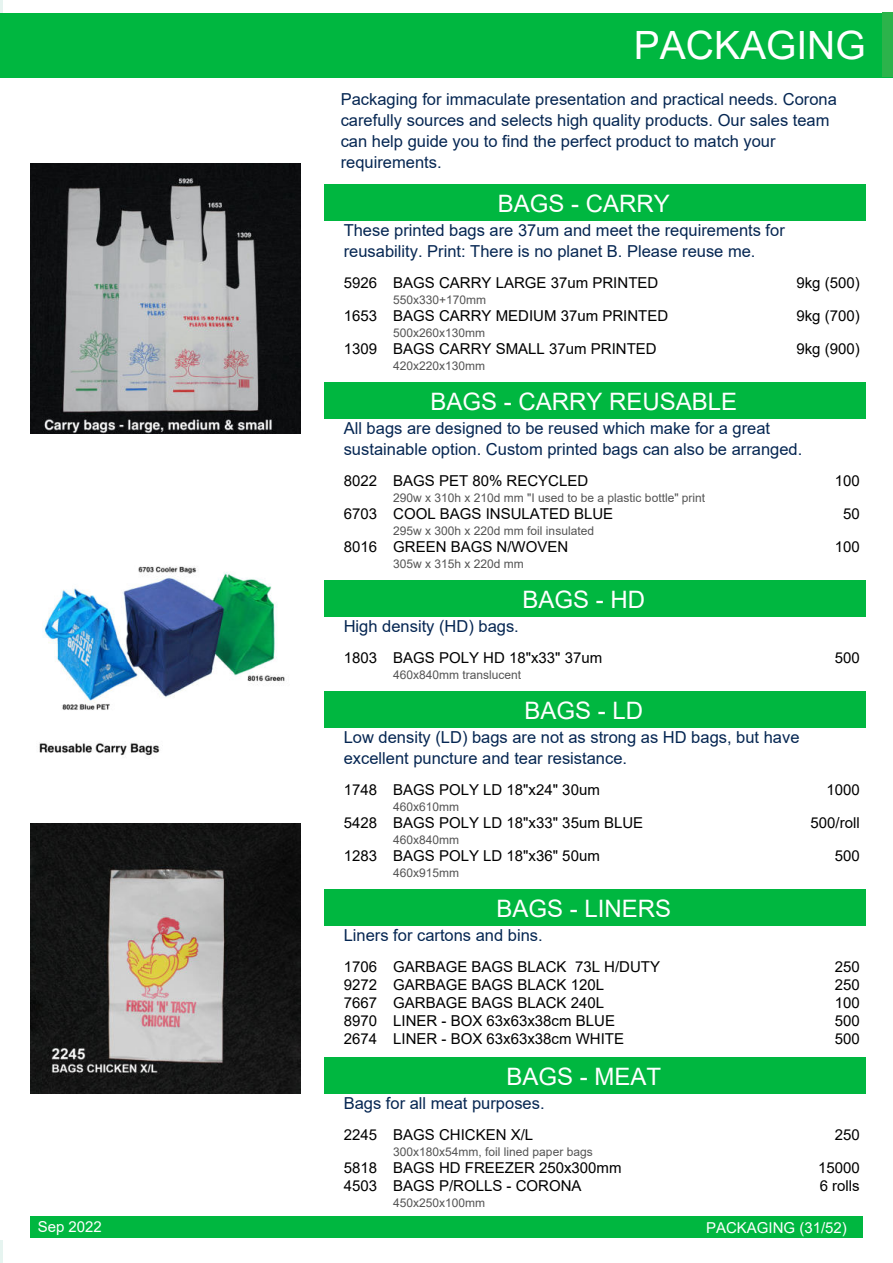
<style>
.page{position:relative;width:893px;height:1263px;background:#fff}
.page>*{position:absolute;margin:0;border:0;box-sizing:border-box;transform-origin:0 0}
.t1{font:39px "Arial";color:#fff}
.t2{font:24px "Arial";color:#fff}
.t3{font:16.5px/21px "Arial";color:#052652}
.t4{font:15px "Arial";color:#000}
.t5{font:15px "Arial";color:#fff}
.t6{font:12px "Arial";color:#545454}
</style>
<div class="page">
<hr style="left:0;top:0;width:2px;height:1263px;background:#e6f4f0">
<div style="left:0;top:13px;width:893px;height:1226px;background:#fff"></div>
<img style="left:30px;top:164px;width:270px;height:270px">
<img style="left:30px;top:824px;width:270px;height:269px">
<img style="left:39px;top:566px;width:246px;height:190px">
<div style="left:0;top:14px;width:893px;height:64px;background:#00b740"></div>
<div style="left:324px;top:184px;width:542px;height:36px;background:#00b740"></div>
<div style="left:324px;top:382px;width:542px;height:36px;background:#00b740"></div>
<div style="left:324px;top:580px;width:542px;height:36px;background:#00b740"></div>
<div style="left:324px;top:691px;width:542px;height:36px;background:#00b740"></div>
<div style="left:324px;top:889px;width:542px;height:36px;background:#00b740"></div>
<div style="left:324px;top:1057px;width:542px;height:36px;background:#00b740"></div>
<div style="left:30px;top:1216px;width:833px;height:21px;background:#00b740"></div>
<div style="left:882px;top:12px;width:11px;height:64px;background:#2cb34b"></div>
<h1 class="t1" style="left:634px;top:31px;width:233px">PACKAGING</h1>
<p class="t3" style="left:341px;top:90px;width:498px">Packaging for immaculate presentation and practical needs. Corona carefully sources and selects high quality products. Our sales team can help guide you to find the perfect product to match your requirements.</p>
<h2 class="t2" style="left:498px;top:195px;width:174px">BAGS - CARRY</h2>
<p class="t3" style="left:344px;top:221px;width:443px">These printed bags are 37um and meet the requirements for reusability. Print: There is no planet B. Please reuse me.</p>
<p class="t4" style="left:344px;top:277px;width:35px">5926</p>
<p class="t4" style="left:796px;top:277px;width:65px">9kg (500)</p>
<p class="t4" style="left:393px;top:277px;width:267px">BAGS CARRY LARGE 37um PRINTED</p>
<p class="t6" style="left:393px;top:295px;width:95px">550x330+170mm</p>
<p class="t4" style="left:344px;top:310px;width:35px">1653</p>
<p class="t4" style="left:796px;top:310px;width:65px">9kg (700)</p>
<p class="t4" style="left:393px;top:310px;width:277px">BAGS CARRY MEDIUM 37um PRINTED</p>
<p class="t6" style="left:393px;top:328px;width:94px">500x260x130mm</p>
<p class="t4" style="left:393px;top:343px;width:265px">BAGS CARRY SMALL 37um PRINTED</p>
<p class="t6" style="left:393px;top:361px;width:94px">420x220x130mm</p>
<h2 class="t2" style="left:430px;top:393px;width:308px">BAGS - CARRY REUSABLE</h2>
<p class="t3" style="left:344px;top:419px;width:460px">All bags are designed to be reused which make for a great sustainable option. Custom printed bags can also be arranged.</p>
<p class="t4" style="left:344px;top:475px;width:35px">8022</p>
<p class="t4" style="left:835px;top:475px;width:27px">100</p>
<p class="t4" style="left:344px;top:343px;width:35px">1309</p>
<p class="t4" style="left:796px;top:343px;width:65px">9kg (900)</p>
<p class="t4" style="left:393px;top:475px;width:197px">BAGS PET 80% RECYCLED</p>
<p class="t6" style="left:393px;top:493px;width:314px">290w x 310h x 210d mm "I used to be a plastic bottle" print</p>
<p class="t4" style="left:393px;top:508px;width:222px">COOL BAGS INSULATED BLUE</p>
<p class="t6" style="left:393px;top:526px;width:202px">295w x 300h x 220d mm foil insulated</p>
<p class="t4" style="left:344px;top:508px;width:35px">6703</p>
<p class="t4" style="left:843px;top:508px;width:18px">50</p>
<p class="t4" style="left:393px;top:541px;width:177px">GREEN BAGS N/WOVEN</p>
<p class="t6" style="left:393px;top:559px;width:132px">305w x 315h x 220d mm</p>
<h2 class="t2" style="left:522px;top:591px;width:124px">BAGS - HD</h2>
<p class="t3" style="left:344px;top:617px;width:177px">High density (HD) bags.</p>
<p class="t4" style="left:344px;top:652px;width:35px">1803</p>
<p class="t4" style="left:835px;top:652px;width:27px">500</p>
<p class="t4" style="left:344px;top:541px;width:35px">8016</p>
<p class="t4" style="left:835px;top:541px;width:27px">100</p>
<p class="t4" style="left:393px;top:652px;width:211px">BAGS POLY HD 18"x33" 37um</p>
<p class="t6" style="left:393px;top:670px;width:130px">460x840mm translucent</p>
<h2 class="t2" style="left:524px;top:702px;width:120px">BAGS - LD</h2>
<p class="t3" style="left:344px;top:728px;width:457px">Low density (LD) bags are not as strong as HD bags, but have excellent puncture and tear resistance.</p>
<p class="t4" style="left:344px;top:784px;width:35px">1748</p>
<p class="t4" style="left:826px;top:784px;width:35px">1000</p>
<p class="t4" style="left:393px;top:784px;width:208px">BAGS POLY LD 18"x24" 30um</p>
<p class="t6" style="left:393px;top:802px;width:68px">460x610mm</p>
<p class="t4" style="left:393px;top:817px;width:251px">BAGS POLY LD 18"x33" 35um BLUE</p>
<p class="t6" style="left:393px;top:835px;width:68px">460x840mm</p>
<p class="t4" style="left:344px;top:817px;width:35px">5428</p>
<p class="t4" style="left:811px;top:817px;width:51px">500/roll</p>
<p class="t4" style="left:393px;top:850px;width:208px">BAGS POLY LD 18"x36" 50um</p>
<p class="t6" style="left:393px;top:868px;width:68px">460x915mm</p>
<h2 class="t2" style="left:496px;top:900px;width:176px">BAGS - LINERS</h2>
<p class="t3" style="left:344px;top:926px;width:201px">Liners for cartons and bins.</p>
<p class="t4" style="left:344px;top:961px;width:35px">1706</p>
<p class="t4" style="left:835px;top:961px;width:27px">250</p>
<p class="t4" style="left:344px;top:850px;width:35px">1283</p>
<p class="t4" style="left:835px;top:850px;width:27px">500</p>
<p class="t4" style="left:393px;top:961px;width:268px">GARBAGE BAGS BLACK 73L H/DUTY</p>
<p class="t4" style="left:393px;top:979px;width:212px">GARBAGE BAGS BLACK 120L</p>
<p class="t4" style="left:344px;top:979px;width:35px">9272</p>
<p class="t4" style="left:835px;top:979px;width:27px">250</p>
<p class="t4" style="left:393px;top:997px;width:212px">GARBAGE BAGS BLACK 240L</p>
<p class="t4" style="left:344px;top:997px;width:35px">7667</p>
<p class="t4" style="left:835px;top:997px;width:27px">100</p>
<p class="t4" style="left:393px;top:1015px;width:223px">LINER - BOX 63x63x38cm BLUE</p>
<p class="t4" style="left:344px;top:1015px;width:35px">8970</p>
<p class="t4" style="left:835px;top:1015px;width:27px">500</p>
<p class="t4" style="left:393px;top:1033px;width:232px">LINER - BOX 63x63x38cm WHITE</p>
<h2 class="t2" style="left:506px;top:1068px;width:156px">BAGS - MEAT</h2>
<p class="t3" style="left:344px;top:1094px;width:202px">Bags for all meat purposes.</p>
<p class="t4" style="left:344px;top:1129px;width:35px">2245</p>
<p class="t4" style="left:835px;top:1129px;width:27px">250</p>
<p class="t4" style="left:344px;top:1033px;width:35px">2674</p>
<p class="t4" style="left:835px;top:1033px;width:27px">500</p>
<p class="t4" style="left:393px;top:1129px;width:142px">BAGS CHICKEN X/L</p>
<p class="t6" style="left:393px;top:1147px;width:201px">300x180x54mm, foil lined paper bags</p>
<p class="t4" style="left:393px;top:1162px;width:230px">BAGS HD FREEZER 250x300mm</p>
<p class="t4" style="left:344px;top:1162px;width:35px">5818</p>
<p class="t4" style="left:818px;top:1162px;width:43px">15000</p>
<p class="t4" style="left:393px;top:1180px;width:190px">BAGS P/ROLLS - CORONA</p>
<p class="t6" style="left:393px;top:1198px;width:94px">450x250x100mm</p>
<p class="t4" style="left:344px;top:1180px;width:35px">4503</p>
<p class="t4" style="left:820px;top:1180px;width:42px">6 rolls</p>
<p class="t5" style="left:38px;top:1221px;width:66px">Sep 2022</p>
<p class="t5" style="left:706px;top:1222px;width:142px">PACKAGING (31/52)</p>
</div>
